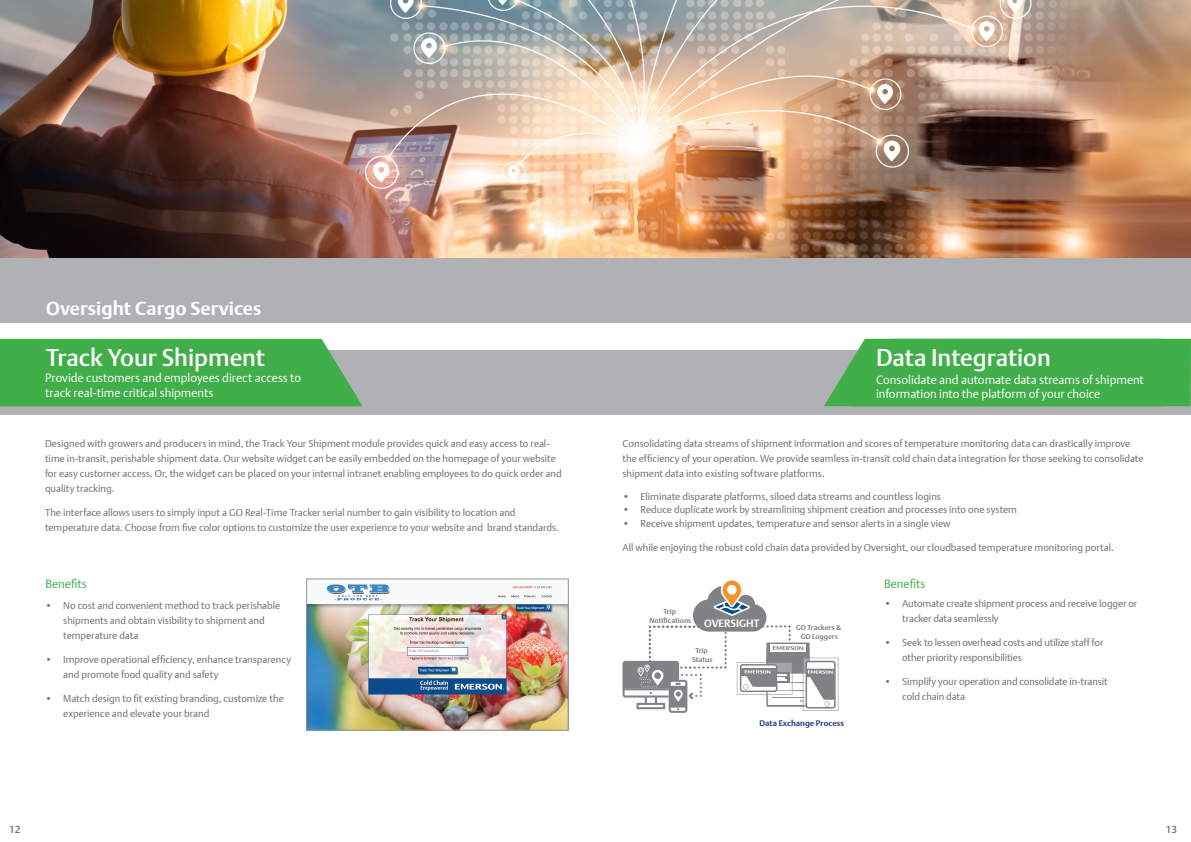
<style>
.page{position:relative;width:1191px;height:842px;background:#fff}
.page>*{position:absolute;margin:0;border:0;box-sizing:border-box;transform-origin:0 0}
.t1{font:500 24px "DTL Argo T";color:#fff}
.BodyCopy{font:700 19px "DTL Argo T";color:#fff}
.t2{font:12px/14.4px "DTL Argo T Light";color:#fff}
.t3{font:12px "DTL Argo T Light";color:#40ae49}
.t4{font:700 10.6px "DTL Argo T";color:#fff}
.BodyCopy-2{font:10px/15px "DTL Argo T Light";color:#6c6d70}
.t5{font:500 10px "DTL Argo T";color:#6c6d70}
.t6{font:700 8.1px "DTL Argo T";color:#253d87}
.t7{font:700 7.1px/8.6px "DTL Argo T";color:#808285;text-align:center}
</style>
<div class="page">
<div style="left:0;top:350px;width:1191px;height:65px;background:#afb1b4"></div>
<div style="left:0;top:339px;width:363px;height:67px;background:#40ae49"></div>
<img style="left:0;top:0;width:1191px;height:258px">
<div style="left:0;top:258px;width:1191px;height:65px;background:#afb1b4"></div>
<div style="left:824px;top:339px;width:367px;height:67px;background:#40ae49"></div>
<img style="left:308px;top:584px;width:258px;height:144px">
<div style="left:306px;top:579px;width:262px;height:151px;border:1px solid #939598"></div>
<svg style="left:622px;top:580px;width:216px;height:133px"></svg>
<p class="BodyCopy" style="left:46px;top:297px;width:217px">Oversight Cargo Services</p>
<p class="t1" style="left:46px;top:343px;width:220px">Track Your Shipment</p>
<p class="t2" style="left:45px;top:371px;width:257px">Provide customers and employees direct access to track real-time critical shipments</p>
<p class="BodyCopy-2" style="left:45px;top:435px;width:518px">Designed with growers and producers in mind, the Track Your Shipment module provides quick and easy access to real&shy;time in-transit, perishable shipment data. Our website widget can be easily embedded on the homepage of your website for easy customer access. Or, the widget can be placed on your internal intranet enabling employees to do quick order and quality tracking.</p>
<p class="BodyCopy-2" style="left:45px;top:504px;width:515px">The interface allows users to simply input a GO Real-Time Tracker serial number to gain visibility to location and temperature data. Choose from five color options to customize the user experience to your website and brand standards.</p>
<p class="t3" style="left:45px;top:577px;width:43px">Benefits</p>
<p class="BodyCopy-2" style="left:63px;top:598px;width:219px;text-indent:-18px">• No cost and convenient method to track perishable shipments and obtain visibility to shipment and temperature data</p>
<p class="BodyCopy-2" style="left:63px;top:652px;width:229px;text-indent:-18px">• Improve operational efficiency, enhance transparency and promote food quality and safety</p>
<p class="BodyCopy-2" style="left:63px;top:691px;width:222px;text-indent:-18px">• Match design to fit existing branding, customize the experience and elevate your brand</p>
<p class="t1" style="left:876px;top:343px;width:176px">Data Integration</p>
<p class="t2" style="left:876px;top:372px;width:269px">Consolidate and automate data streams of shipment information into the platform of your choice</p>
<p class="BodyCopy-2" style="left:622px;top:435px;width:522px">Consolidating data streams of shipment information and scores of temperature monitoring data can drastically improve the efficiency of your operation. We provide seamless in-transit cold chain data integration for those seeking to consolidate shipment data into existing software platforms.</p>
<p class="BodyCopy-2" style="left:622px;top:488px;width:320px">• Eliminate disparate platforms, siloed data streams and countless logins</p>
<p class="BodyCopy-2" style="left:622px;top:502px;width:396px">• Reduce duplicate work by streamlining shipment creation and processes into one system</p>
<p class="BodyCopy-2" style="left:622px;top:515px;width:330px">• Receive shipment updates, temperature and sensor alerts in a single view</p>
<p class="BodyCopy-2" style="left:622px;top:539px;width:493px">All while enjoying the robust cold chain data provided by Oversight, our cloudbased temperature monitoring portal.</p>
<p class="t7" style="left:649px;top:607px;width:43px">Trip<br>Notifications</p>
<p class="t4" style="left:704px;top:617px;width:57px">OVERSIGHT</p>
<p class="t7" style="left:692px;top:646px;width:22px">Trip<br>Status</p>
<p class="t7" style="left:796px;top:623px;width:46px">GO Trackers &amp;</p>
<p class="t7" style="left:800px;top:632px;width:39px">GO Loggers</p>
<p class="t6" style="left:759px;top:718px;width:86px">Data Exchange Process</p>
<p class="t3" style="left:884px;top:577px;width:43px">Benefits</p>
<p class="BodyCopy-2" style="left:902px;top:596px;width:236px;text-indent:-18px">• Automate create shipment process and receive logger or tracker data seamlessly</p>
<p class="BodyCopy-2" style="left:902px;top:635px;width:203px;text-indent:-18px">• Seek to lessen overhead costs and utilize staff for other priority responsibilities</p>
<p class="BodyCopy-2" style="left:902px;top:674px;width:207px;text-indent:-18px">• Simplify your operation and consolidate in-transit cold chain data</p>
<p class="t5" style="left:9px;top:824px;width:13px">12</p>
<p class="t5" style="left:1166px;top:824px;width:13px">13</p>
</div>
